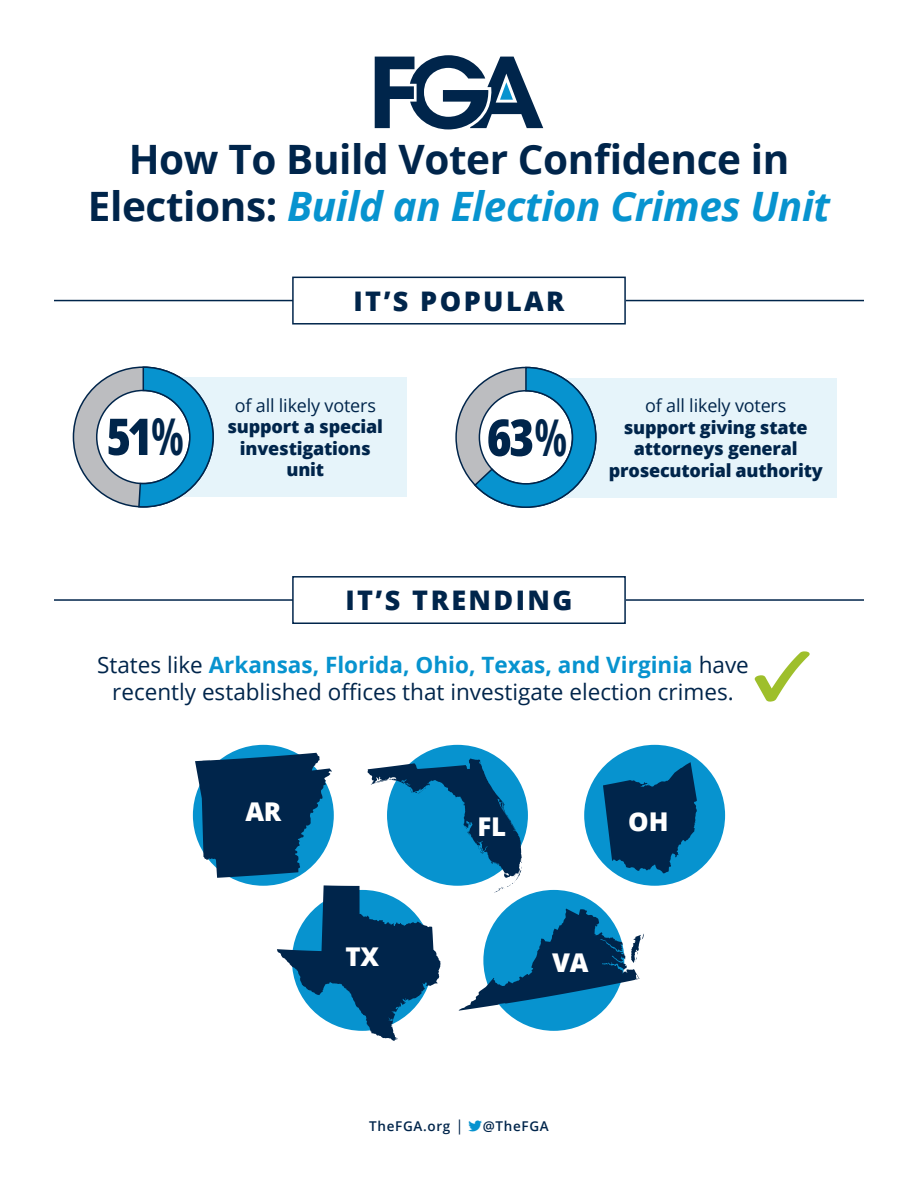
<style>
.page{position:relative;width:918px;height:1188px;background:#fff}
.page>*{position:absolute;margin:0;border:0;box-sizing:border-box;transform-origin:0 0}
.t1{font:800 50.7px "Open Sans Condensed";color:#00254b}
.t2{font:700 40.5px/46.5px "Open Sans";letter-spacing:-.01em;color:#00254b;text-align:center}
.subhead{font:800 27px "Open Sans";letter-spacing:.09em;color:#00254b}
.subhead-2{font:800 25.8px "Open Sans";letter-spacing:-.01em;color:#fff}
.Subhead{font:22.5px/27px "Open Sans";color:#00254b;text-align:center}
.key_messages{font:800 18px/21.6px "Open Sans";letter-spacing:-.01em;color:#00254b;text-align:center}
.t3{font:600 13.5px "Open Sans";letter-spacing:.05em;color:#00254b}
.s1{font-style:italic;color:#0793cf}
.s2{font-weight:700}
.s3{font-weight:400}
.s4{font-weight:700;color:#0793cf}
.s5{font-weight:400;font-size:15px}
</style>
<div class="page">
<hr style="left:54px;top:300px;width:810px;height:1px;background:#00254b">
<svg style="left:375px;top:55px;width:168px;height:74px"></svg>
<div style="left:293px;top:277px;width:332px;height:47px;background:#fff"></div>
<div style="left:292px;top:277px;width:334px;height:48px;border:2px solid #00254b"></div>
<div style="left:124px;top:377px;width:282px;height:120px;background:#e6f4fa"></div>
<svg style="left:72px;top:366px;width:142px;height:142px"></svg>
<div style="left:514px;top:378px;width:323px;height:120px;background:#e6f4fa"></div>
<svg style="left:455px;top:366px;width:142px;height:142px"></svg>
<div style="left:584px;top:745px;width:141px;height:141px;background:#0793cf;border-radius:50%"></div>
<hr style="left:54px;top:599px;width:810px;height:2px;background:#00254b">
<div style="left:293px;top:577px;width:332px;height:46px;background:#fff"></div>
<div style="left:292px;top:576px;width:334px;height:48px;border:2px solid #00254b"></div>
<svg style="left:755px;top:651px;width:55px;height:51px"></svg>
<div style="left:193px;top:745px;width:141px;height:141px;background:#0793cf;border-radius:50%"></div>
<svg style="left:195px;top:753px;width:502px;height:288px"></svg>
<p class="t2" style="left:88px;top:135px;width:744px">How To Build Voter Confidence in<br>Elections: <span class="s1">Build an Election Crimes Unit</span></p>
<p class="t1" style="left:106px;top:402px;width:80px">51<span class="s2">%</span></p>
<p class="subhead" style="left:353px;top:281px;width:213px">IT’S POPULAR</p>
<p class="key_messages" style="left:228px;top:393px;width:157px"><span class="s3">of all likely voters </span>support a special investigations unit</p>
<p class="t1" style="left:487px;top:403px;width:82px">63<span class="s2">%</span></p>
<p class="key_messages" style="left:609px;top:394px;width:216px"><span class="s3">of all likely voters </span>support giving state attorneys general prosecutorial authority</p>
<p class="subhead" style="left:345px;top:580px;width:229px">IT’S TRENDING</p>
<p class="Subhead" style="left:97px;top:651px;width:653px">States like <span class="s4">Arkansas, Florida, Ohio, Texas, and Virginia</span> have recently established offices that investigate election crimes.</p>
<p class="subhead-2" style="left:245px;top:792px;width:38px">AR</p>
<p class="subhead-2" style="left:346px;top:937px;width:35px">TX</p>
<p class="subhead-2" style="left:477px;top:807px;width:30px">FL</p>
<p class="subhead-2" style="left:628px;top:802px;width:42px">OH</p>
<p class="subhead-2" style="left:552px;top:943px;width:38px">VA</p>
<p class="t3" style="left:369px;top:1117px;width:96px">TheFGA.org <span class="s5">|</span></p>
<p class="t3" style="left:483px;top:1117px;width:68px">@TheFGA</p>
</div>
